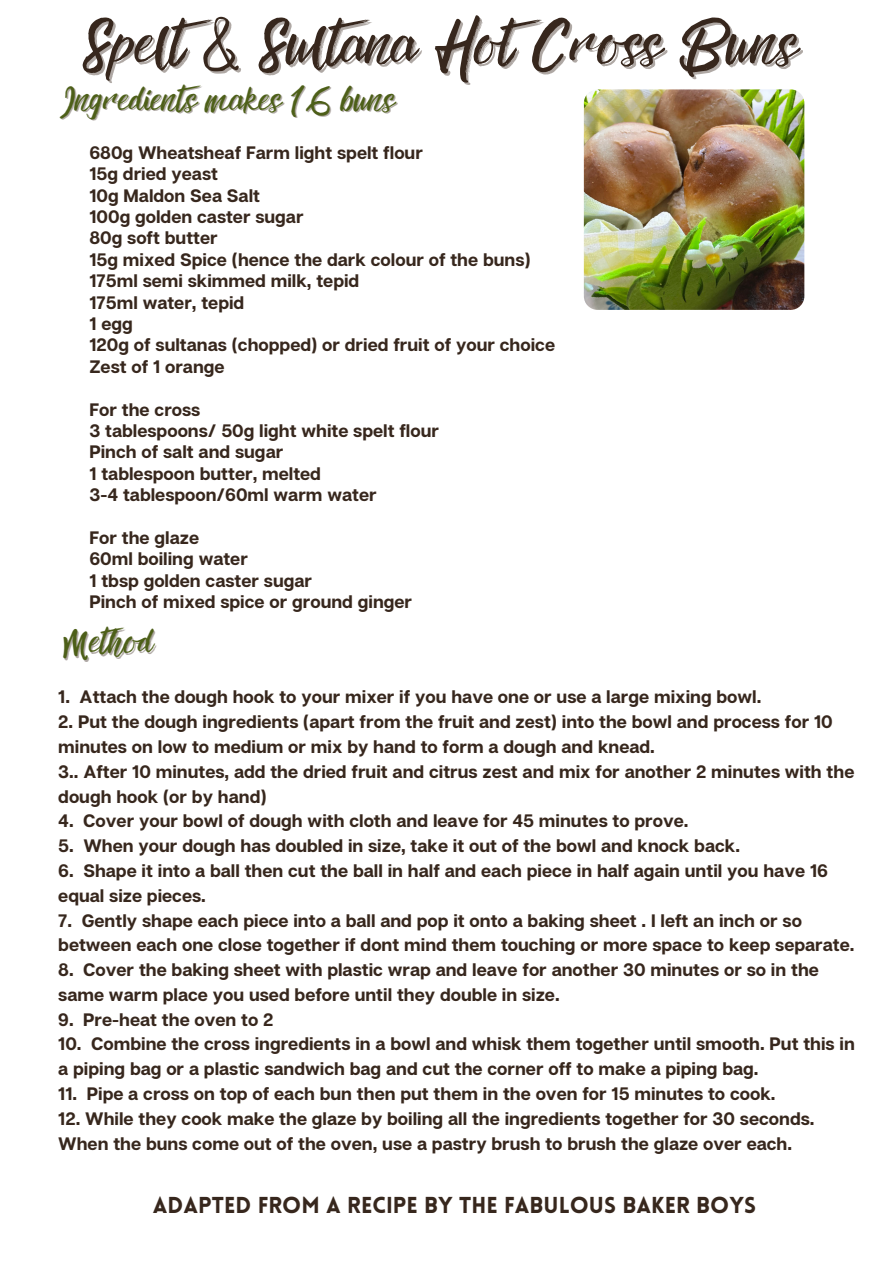
<style>
.page{position:relative;width:894px;height:1264px;background:#fff}
.page>*{position:absolute;margin:0;border:0;box-sizing:border-box;transform-origin:0 0}
.t1{font:52.65px "Rebel";color:#37271d}
.t2{font:30.15px "Rebel";color:#4d5f18}
.t3{font:30px "Rebel";color:#4d5f18}
.t4{font:900 22.5px "Lovelo";color:#37271d}
.t5{font:700 18px/24.8px "Articulat CF";color:#37271d}
</style>
<div class="page">
<img style="left:583px;top:89px;width:221px;height:221px;border-radius:14px">
<p class="t1" style="left:83px;top:22px;width:716px">Spelt&amp; Sultana HotCross Buns</p>
<p class="t2" style="left:63px;top:86px;width:333px">Ingredients makes 16 buns</p>
<p class="t5" style="left:89px;top:140px;width:335px">680g Wheatsheaf Farm light spelt flour</p>
<p class="t5" style="left:89px;top:161px;width:130px">15g dried yeast</p>
<p class="t5" style="left:89px;top:182px;width:172px">10g Maldon Sea Salt</p>
<p class="t5" style="left:89px;top:204px;width:216px">100g golden caster sugar</p>
<p class="t5" style="left:89px;top:225px;width:130px">80g soft butter</p>
<p class="t5" style="left:89px;top:246px;width:442px">15g mixed Spice (hence the dark colour of the buns)</p>
<p class="t5" style="left:89px;top:268px;width:271px">175ml semi skimmed milk, tepid</p>
<p class="t5" style="left:89px;top:289px;width:156px">175ml water, tepid</p>
<p class="t5" style="left:89px;top:311px;width:45px">1 egg</p>
<p class="t5" style="left:89px;top:332px;width:467px">120g of sultanas (chopped) or dried fruit of your choice</p>
<p class="t5" style="left:89px;top:353px;width:137px">Zest of 1 orange</p>
<p class="t5" style="left:89px;top:396px;width:112px">For the cross</p>
<p class="t5" style="left:89px;top:418px;width:351px">3 tablespoons/ 50g light white spelt flour</p>
<p class="t5" style="left:89px;top:439px;width:195px">Pinch of salt and sugar</p>
<p class="t5" style="left:89px;top:460px;width:233px">1 tablespoon butter, melted</p>
<p class="t5" style="left:89px;top:482px;width:288px">3-4 tablespoon/60ml warm water</p>
<p class="t5" style="left:89px;top:525px;width:111px">For the glaze</p>
<p class="t5" style="left:89px;top:546px;width:160px">60ml boiling water</p>
<p class="t5" style="left:89px;top:567px;width:224px">1 tbsp golden caster sugar</p>
<p class="t5" style="left:89px;top:589px;width:324px">Pinch of mixed spice or ground ginger</p>
<p class="t3" style="left:63px;top:629px;width:91px">Method</p>
<p class="t5" style="left:58px;top:684px;width:704px">1. Attach the dough hook to your mixer if you have one or use a large mixing bowl.</p>
<p class="t5" style="left:58px;top:709px;width:775px">2. Put the dough ingredients (apart from the fruit and zest) into the bowl and process for 10 minutes on low to medium or mix by hand to form a dough and knead.</p>
<p class="t5" style="left:58px;top:758px;width:797px">3.. After 10 minutes, add the dried fruit and citrus zest and mix for another 2 minutes with the dough hook (or by hand)</p>
<p class="t5" style="left:58px;top:808px;width:631px">4. Cover your bowl of dough with cloth and leave for 45 minutes to prove.</p>
<p class="t5" style="left:58px;top:833px;width:683px">5. When your dough has doubled in size, take it out of the bowl and knock back.</p>
<p class="t5" style="left:58px;top:857px;width:771px">6. Shape it into a ball then cut the ball in half and each piece in half again until you have 16 equal size pieces.</p>
<p class="t5" style="left:58px;top:907px;width:797px">7. Gently shape each piece into a ball and pop it onto a baking sheet . I left an inch or so between each one close together if dont mind them touching or more space to keep separate.</p>
<p class="t5" style="left:58px;top:956px;width:762px">8. Cover the baking sheet with plastic wrap and leave for another 30 minutes or so in the same warm place you used before until they double in size.</p>
<p class="t5" style="left:58px;top:1006px;width:217px">9. Pre-heat the oven to 2</p>
<p class="t5" style="left:58px;top:1031px;width:797px">10. Combine the cross ingredients in a bowl and whisk them together until smooth. Put this in a piping bag or a plastic sandwich bag and cut the corner off to make a piping bag.</p>
<p class="t5" style="left:58px;top:1080px;width:718px">11. Pipe a cross on top of each bun then put them in the oven for 15 minutes to cook.</p>
<p class="t5" style="left:58px;top:1105px;width:757px">12. While they cook make the glaze by boiling all the ingredients together for 30 seconds.<br>When the buns come out of the oven, use a pastry brush to brush the glaze over each.</p>
<p class="t4" style="left:153px;top:1196px;width:604px">ADAPTED FROM A RECIPE BY THE FABULOUS BAKER BOYS</p>
</div>
